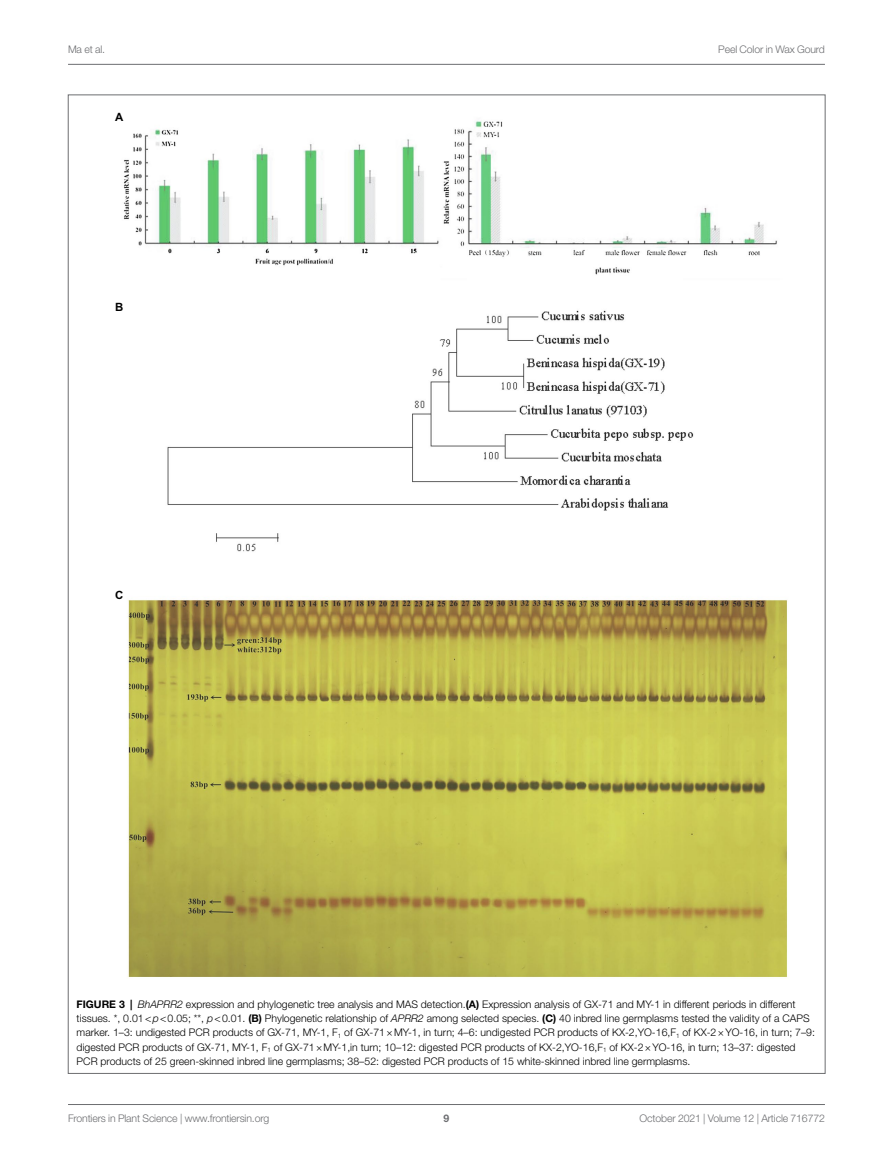
<style>
.page{position:relative;width:893px;height:1170px;background:#fff}
.page>*{position:absolute;margin:0;border:0;box-sizing:border-box;transform-origin:0 0}
.t1{font:700 11.4px "Arial";color:#000}
.FIG_LEG{font:300 10.5px/14.2px "Helvetica Neue LT Std";color:#000}
.t2{font:300 10.5px "Helvetica Neue LT Std";letter-spacing:-.015em;color:#6d6e71}
.t3{font:700 10.5px "Helvetica Neue LT Std";color:#6d6e71}
.s1{font-weight:700}
.s2{font-style:italic}
</style>
<div class="page">
<hr style="left:68px;top:64px;width:757px;height:1px;background:#6d6e71">
<hr style="left:68px;top:1104px;width:757px;height:1px;background:#6d6e71">
<img style="left:124px;top:120px;width:664px;height:858px">
<p class="t2" style="left:68px;top:42px;width:39px">Ma et al.</p>
<p class="t2" style="left:718px;top:42px;width:108px">Peel Color in Wax Gourd</p>
<p class="t1" style="left:115px;top:109px;width:10px">A</p>
<p class="t1" style="left:115px;top:298px;width:10px">B</p>
<p class="t1" style="left:115px;top:587px;width:10px">C</p>
<p class="FIG_LEG" style="left:77px;top:996px;width:740px"><span class="s1">FIGURE 3 |</span> <span class="s2">BhAPRR2</span> expression and phylogenetic tree analysis and MAS detection.<span class="s1">(A)</span> Expression analysis of GX-71 and MY-1 in different periods in different tissues. *, 0.01&lt;<span class="s2">p</span>&lt;0.05; **, <span class="s2">p</span>&lt;0.01. <span class="s1">(B)</span> Phylogenetic relationship of <span class="s2">APRR2</span> among selected species. <span class="s1">(C)</span> 40 inbred line germplasms tested the validity of a CAPS marker. 1–3: undigested PCR products of GX-71, MY-1, F<sub>1</sub> of GX-71×MY-1, in turn; 4–6: undigested PCR products of KX-2,YO-16,F<sub>1</sub> of KX-2×YO-16, in turn; 7–9: digested PCR products of GX-71, MY-1, F<sub>1</sub> of GX-71×MY-1,in turn; 10–12: digested PCR products of KX-2,YO-16,F<sub>1</sub> of KX-2×YO-16, in turn; 13–37: digested PCR products of 25 green-skinned inbred line germplasms; 38–52: digested PCR products of 15 white-skinned inbred line germplasms.</p>
<p class="t2" style="left:68px;top:1111px;width:203px">Frontiers in Plant Science | www.frontiersin.org</p>
<p class="t3" style="left:444px;top:1111px;width:7px">9</p>
<p class="t2" style="left:640px;top:1111px;width:187px">October 2021 | Volume 12 | Article 716772</p>
</div>
